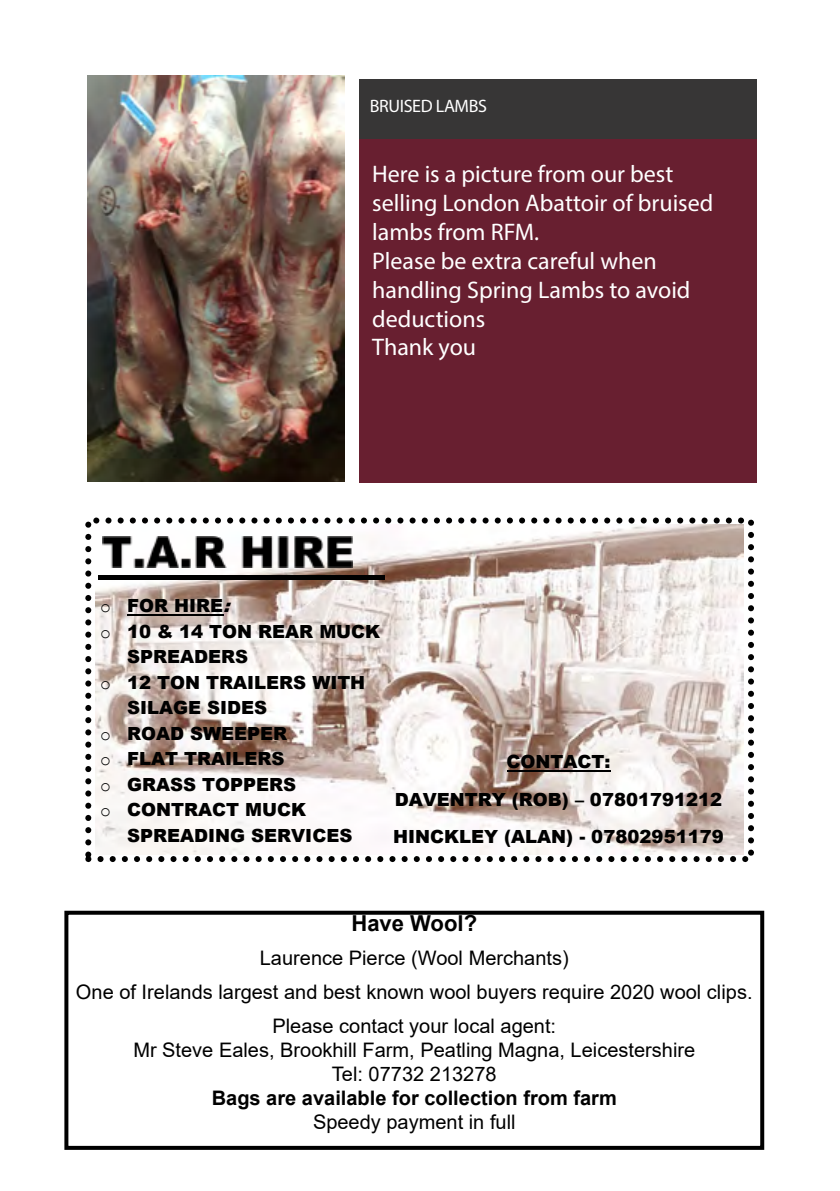
<style>
.page{position:relative;width:840px;height:1191px;background:#fff}
.page>*{position:absolute;margin:0;border:0;box-sizing:border-box;transform-origin:0 0}
.t1{font:24px/28.8px "Myriad Pro";color:#fff}
.t2{font:700 22px "Arial";color:#000}
.t3{font:20px/34px "Arial";color:#000;text-align:center}
.t4{font:700 20px "Arial";color:#000}
.t5{font:900 18px/37.6px "Arial";color:#000;text-align:center}
.t6{font:18px "Myriad Pro";letter-spacing:-.02em;color:#fff}
.s1{font-family:"Courier New";font-weight:400}
.s2{font-style:italic}
</style>
<div class="page">
<div style="left:64px;top:910px;width:699px;height:239px;border:4px solid #000"></div>
<div style="left:85px;top:517px;width:668px;height:345px;border:6px dashed #000"></div>
<img style="left:95px;top:525px;width:647px;height:329px">
<img style="left:102px;top:536px;width:250px;height:31px">
<hr style="left:127px;top:614px;width:96px;height:1px;background:#000">
<div style="left:98px;top:575px;width:286px;height:5px;background:#000"></div>
<hr style="left:506px;top:770px;width:104px;height:1px;background:#000">
<img style="left:87px;top:75px;width:257px;height:406px">
<div style="left:359px;top:138px;width:396px;height:345px;background:#681f30"></div>
<div style="left:359px;top:79px;width:396px;height:59px;background:#373636"></div>
<p class="t6" style="left:369px;top:95px;width:119px">BRUISED LAMBS</p>
<p class="t1" style="left:372px;top:160px;width:342px">Here is a picture from our best selling London Abattoir of bruised lambs from RFM.<br>Please be extra careful when handling Spring Lambs to avoid deductions<br>Thank you</p>
<p class="t5" style="left:100px;top:586px;width:139px"><span class="s1">o</span> FOR HIRE<span class="s2">:</span></p>
<p class="t5" style="left:100px;top:612px;width:281px"><span class="s1">o</span> 10 &amp; 14 TON REAR MUCK</p>
<p class="t5" style="left:127px;top:637px;width:123px">SPREADERS</p>
<p class="t5" style="left:100px;top:663px;width:266px"><span class="s1">o</span> 12 TON TRAILERS WITH</p>
<p class="t5" style="left:127px;top:688px;width:141px">SILAGE SIDES</p>
<p class="t5" style="left:100px;top:714px;width:188px"><span class="s1">o</span> ROAD SWEEPER</p>
<p class="t5" style="left:100px;top:739px;width:186px"><span class="s1">o</span> FLAT TRAILERS</p>
<p class="t5" style="left:100px;top:765px;width:197px"><span class="s1">o</span> GRASS TOPPERS</p>
<p class="t5" style="left:100px;top:790px;width:207px"><span class="s1">o</span> CONTRACT MUCK</p>
<p class="t5" style="left:127px;top:816px;width:226px">SPREADING SERVICES</p>
<p class="t5" style="left:393px;top:742px;width:332px">CONTACT:<br>DAVENTRY (ROB) – 07801791212<br>HINCKLEY (ALAN) - 07802951179</p>
<p class="t2" style="left:351px;top:907px;width:127px">Have Wool?</p>
<p class="t3" style="left:76px;top:940px;width:677px">Laurence Pierce (Wool Merchants)<br>One of Irelands largest and best known wool buyers require 2020 wool clips.<br>Please contact your local agent:</p>
<p class="t3" style="left:133px;top:1037px;width:563px;line-height:24px">Mr Steve Eales, Brookhill Farm, Peatling Magna, Leicestershire<br>Tel: 07732 213278</p>
<p class="t4" style="left:212px;top:1083px;width:406px">Bags are available for collection from farm</p>
<p class="t3" style="left:313px;top:1104px;width:204px">Speedy payment in full</p>
</div>
